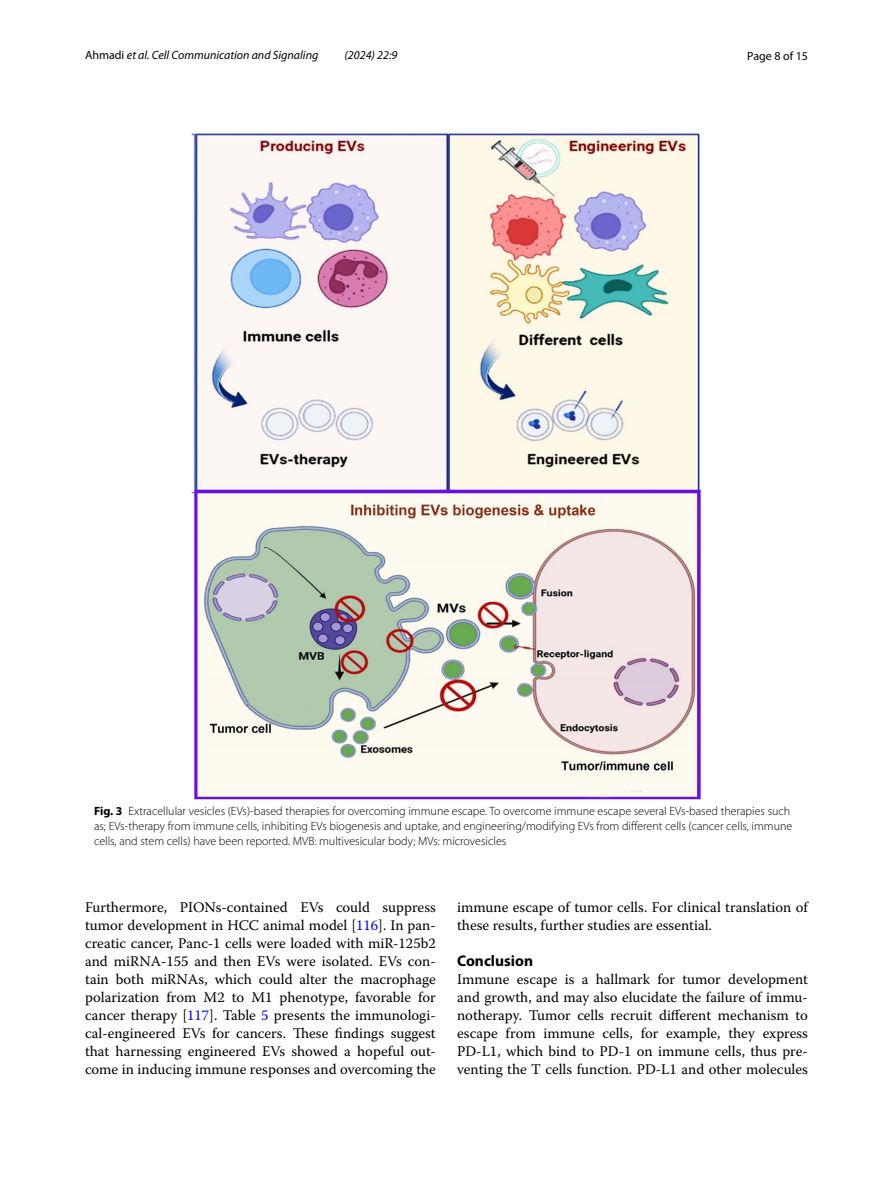
<style>
.page{position:relative;width:893px;height:1187px;background:#fff}
.page>*{position:absolute;margin:0;border:0;box-sizing:border-box;transform-origin:0 0}
.t1{font:700 15.45px "Myriad Pro";color:#000}
.t2{font:14.7px/18px "Warnock Pro";color:#000;text-align:justify}
.t3{font:300 12px/15px "Myriad Pro";color:#000}
.t4{font:italic 12px "Myriad Pro";color:#000}
.t5{font:12px "Myriad Pro";color:#000}
.s1{font-style:normal}
.s2{font-weight:700}
.s3{color:#00f}
</style>
<div class="page">
<img style="left:191px;top:133px;width:510px;height:666px">
<p class="t4" style="left:85px;top:48px;width:235px"><span class="s1">Ahmadi</span> et al. Cell Communication and Signaling</p>
<p class="t4" style="left:345px;top:48px;width:54px">(2024) 22:9</p>
<p class="t5" style="left:747px;top:48px;width:62px">Page 8 of 15</p>
<p class="t3" style="left:94px;top:803px;width:700px"><span class="s2">Fig. 3</span> Extracellular vesicles (EVs)-based therapies for overcoming immune escape. To overcome immune escape several EVs-based therapies such as; EVs-therapy from immune cells, inhibiting EVs biogenesis and uptake, and engineering/modifying EVs from different cells (cancer cells, immune cells, and stem cells) have been reported. MVB: multivesicular body; MVs: microvesicles</p>
<p class="t2" style="left:85px;top:897px;width:352px">Furthermore, PIONs-contained EVs could suppress tumor development in HCC animal model [<span class="s3">116</span>]. In pan&shy;creatic cancer, Panc-1 cells were loaded with miR-125b2 and miRNA-155 and then EVs were isolated. EVs con&shy;tain both miRNAs, which could alter the macrophage polarization from M2 to M1 phenotype, favorable for cancer therapy [<span class="s3">117</span>]. Table <span class="s3">5</span> presents the immunologi&shy;cal-engineered EVs for cancers. These findings suggest that harnessing engineered EVs showed a hopeful out&shy;come in inducing immune responses and overcoming the</p>
<p class="t2" style="left:457px;top:897px;width:352px">immune escape of tumor cells. For clinical translation of these results, further studies are essential.</p>
<p class="t1" style="left:457px;top:950px;width:77px">Conclusion</p>
<p class="t2" style="left:457px;top:969px;width:352px">Immune escape is a hallmark for tumor development and growth, and may also elucidate the failure of immu&shy;notherapy. Tumor cells recruit different mechanism to escape from immune cells, for example, they express PD-L1, which bind to PD-1 on immune cells, thus pre&shy;venting the T cells function. PD-L1 and other molecules</p>
</div>
